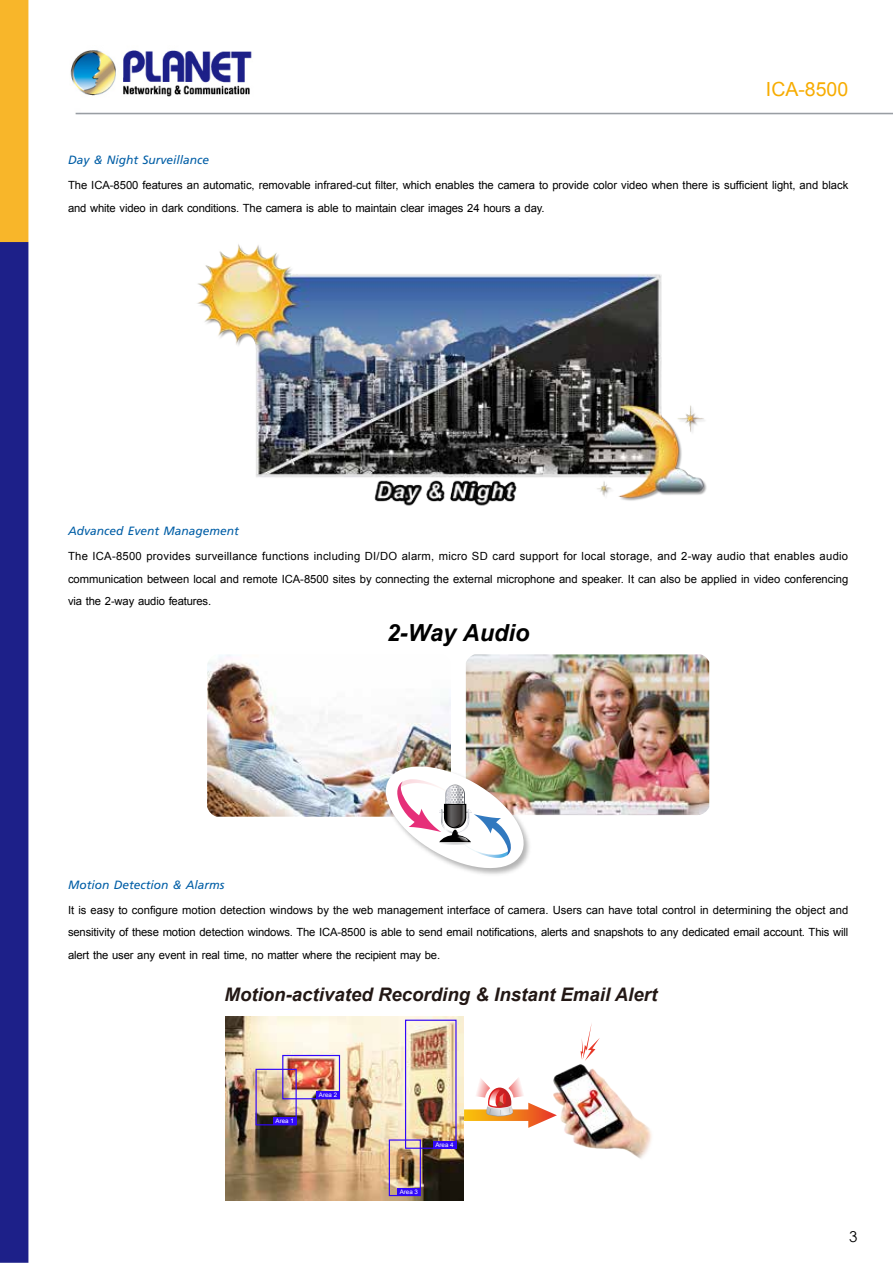
<style>
.page{position:relative;width:893px;height:1263px;background:#fff}
.page>*{position:absolute;margin:0;border:0;box-sizing:border-box;transform-origin:0 0}
.t1{font:italic 700 23.55px "Arial";color:#000}
.t2{font:19.5px "Arial";color:#f7ac00}
.t3{font:italic 700 18.6px "Arial";color:#231815}
.t4{font:15px "Century Gothic";color:#000}
.t5{font:italic 12px "Frutiger";color:#005ea6}
.t6{font:11.25px/22.5px "Arial";letter-spacing:-.005em;color:#000;text-align:justify}
.t7{font:6.15px "Arial";color:#fff}
</style>
<div class="page">
<img style="left:0;top:0;width:893px;height:1263px">
<img style="left:188px;top:240px;width:540px;height:270px">
<img style="left:207px;top:654px;width:244px;height:163px">
<img style="left:466px;top:654px;width:243px;height:161px">
<img style="left:382px;top:763px;width:152px;height:115px">
<img style="left:378px;top:761px;width:154px;height:113px">
<img style="left:553px;top:1065px;width:104px;height:97px">
<img style="left:226px;top:1017px;width:238px;height:183px">
<div style="left:282px;top:1055px;width:58px;height:44px;border:1px solid #3108f9"></div>
<div style="left:316px;top:1091px;width:24px;height:8px;background:#3108f9"></div>
<div style="left:405px;top:1020px;width:52px;height:129px;border:1px solid #3108f9"></div>
<div style="left:433px;top:1141px;width:23px;height:7px;background:#3108f9"></div>
<div style="left:255px;top:1069px;width:42px;height:56px;border:1px solid #3108f9"></div>
<div style="left:273px;top:1117px;width:24px;height:8px;background:#3108f9"></div>
<div style="left:389px;top:1139px;width:32px;height:57px;border:1px solid #3108f9"></div>
<div style="left:397px;top:1188px;width:24px;height:8px;background:#3108f9"></div>
<svg style="left:581px;top:1022px;width:19px;height:39px"></svg>
<svg style="left:464px;top:1077px;width:93px;height:51px"></svg>
<h2 class="t2" style="left:766px;top:77px;width:84px">ICA-8500</h2>
<p class="t5" style="left:68px;top:153px;width:143px">Day &amp; Night Surveillance</p>
<p class="t6" style="left:68px;top:174px;width:782px">The ICA-8500 features an automatic, removable infrared-cut filter, which enables the camera to provide color video when there is sufficient light, and black and white video in dark conditions. The camera is able to maintain clear images 24 hours a day.</p>
<p class="t5" style="left:68px;top:524px;width:172px">Advanced Event Management</p>
<p class="t6" style="left:68px;top:545px;width:782px">The ICA-8500 provides surveillance functions including DI/DO alarm, micro SD card support for local storage, and 2-way audio that enables audio communication between local and remote ICA-8500 sites by connecting the external microphone and speaker. It can also be applied in video conferencing via the 2-way audio features.</p>
<h1 class="t1" style="left:387px;top:617px;width:144px">2-Way Audio</h1>
<p class="t5" style="left:68px;top:877px;width:158px">Motion Detection &amp; Alarms</p>
<p class="t6" style="left:68px;top:898px;width:782px">It is easy to configure motion detection windows by the web management interface of camera. Users can have total control in determining the object and sensitivity of these motion detection windows. The ICA-8500 is able to send email notifications, alerts and snapshots to any dedicated email account. This will alert the user any event in real time, no matter where the recipient may be.</p>
<h3 class="t3" style="left:225px;top:982px;width:434px">Motion-activated Recording &amp; Instant Email Alert</h3>
<p class="t7" style="left:276px;top:1117px;width:20px">Area 1</p>
<p class="t7" style="left:319px;top:1091px;width:20px">Area 2</p>
<p class="t7" style="left:400px;top:1188px;width:20px">Area 3</p>
<p class="t7" style="left:435px;top:1140px;width:20px">Area 4</p>
<h3 class="t4" style="left:849px;top:1227px;width:10px">3</h3>
</div>
